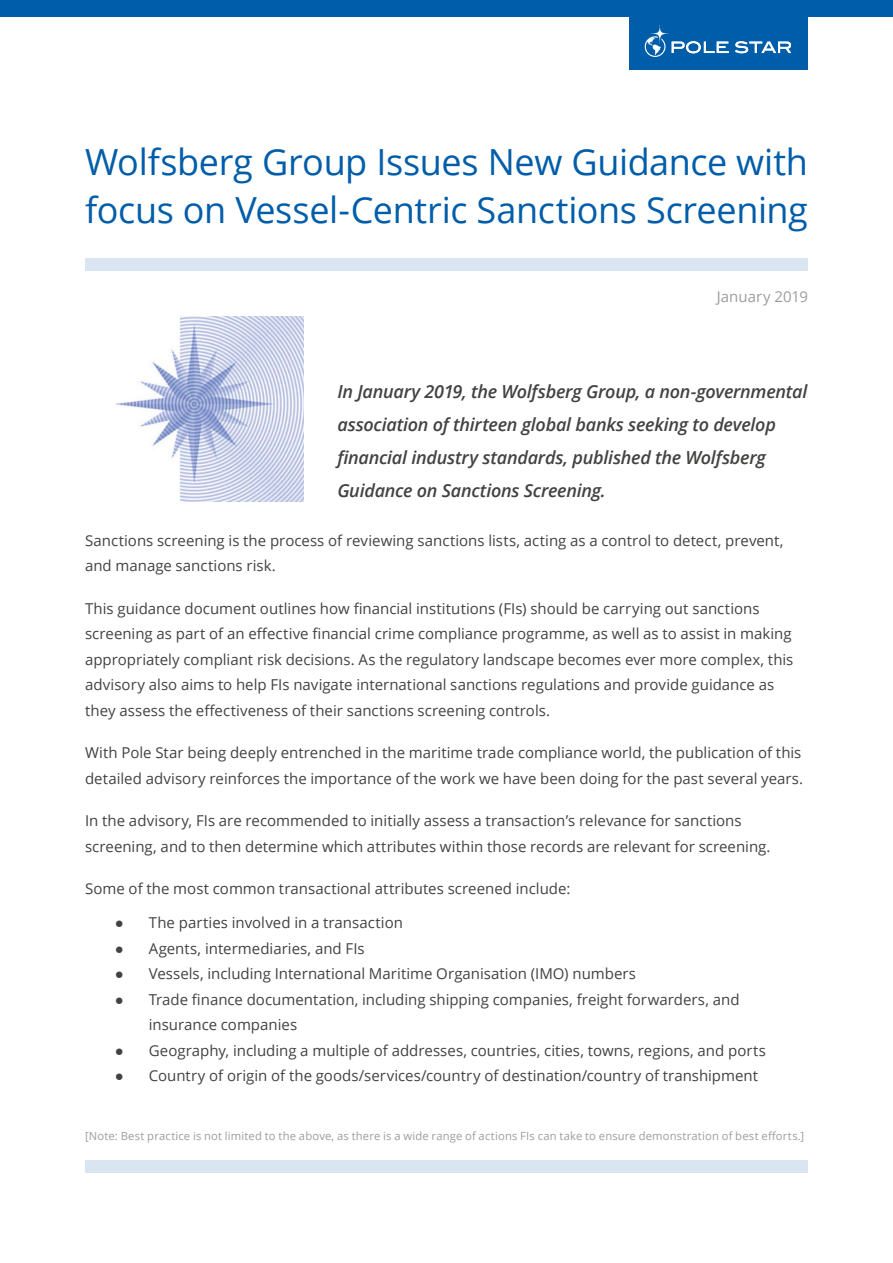
<style>
.page{position:relative;width:893px;height:1263px;background:#fff}
.page>*{position:absolute;margin:0;border:0;box-sizing:border-box;transform-origin:0 0}
.t1{font:36px/48px "Open Sans";letter-spacing:-.01em;color:#005da9}
.t2{font:italic 600 18px/33px "Open Sans";letter-spacing:-.015em;color:#424241}
.t3{font:15px/25.5px "Open Sans";color:#424241}
.t4{font:15px "Open Sans";letter-spacing:.005em;color:#9d9d9c}
.t5{font:11.25px "Open Sans";letter-spacing:.015em;color:#9d9d9c}
.s1{font-family:"Arial"}
</style>
<div class="page">
<div style="left:629px;top:0;width:179px;height:70px;background:#005da9"></div>
<svg style="left:645px;top:25px;width:84px;height:32px"></svg>
<svg style="left:735px;top:41px;width:56px;height:12px"></svg>
<div style="left:0;top:0;width:893px;height:17px;background:#005da9"></div>
<div style="left:85px;top:258px;width:723px;height:13px;background:#d9e6f2"></div>
<div style="left:85px;top:1160px;width:723px;height:13px;background:#d9e6f2"></div>
<img style="left:115px;top:317px;width:188px;height:184px">
<h1 class="t1" style="left:85px;top:137px;width:724px">Wolfsberg Group Issues New Guidance with focus on Vessel-Centric Sanctions Screening</h1>
<p class="t4" style="left:717px;top:286px;width:93px">January 2019</p>
<p class="t2" style="left:337px;top:374px;width:471px">In January 2019, the Wolfsberg Group, a non-governmental association of thirteen global banks seeking to develop financial industry standards, published the Wolfsberg Guidance on Sanctions Screening.</p>
<p class="t3" style="left:85px;top:527px;width:700px">Sanctions screening is the process of reviewing sanctions lists, acting as a control to detect, prevent, and manage sanctions risk.</p>
<p class="t3" style="left:85px;top:595px;width:710px">This guidance document outlines how financial institutions (FIs) should be carrying out sanctions screening as part of an effective financial crime compliance programme, as well as to assist in making appropriately compliant risk decisions. As the regulatory landscape becomes ever more complex, this advisory also aims to help FIs navigate international sanctions regulations and provide guidance as they assess the effectiveness of their sanctions screening controls.</p>
<p class="t3" style="left:85px;top:740px;width:720px">With Pole Star being deeply entrenched in the maritime trade compliance world, the publication of this detailed advisory reinforces the importance of the work we have been doing for the past several years.</p>
<p class="t3" style="left:85px;top:808px;width:687px">In the advisory, FIs are recommended to initially assess a transaction’s relevance for sanctions screening, and to then determine which attributes within those records are relevant for screening.</p>
<p class="t3" style="left:85px;top:876px;width:487px">Some of the most common transactional attributes screened include:</p>
<p class="t3" style="left:115px;top:910px;width:290px"><span class="s1">●</span> The parties involved in a transaction</p>
<p class="t3" style="left:115px;top:935px;width:251px"><span class="s1">●</span> Agents, intermediaries, and FIs</p>
<p class="t3" style="left:115px;top:961px;width:523px"><span class="s1">●</span> Vessels, including International Maritime Organisation (IMO) numbers</p>
<p class="t3" style="left:149px;top:986px;width:592px;text-indent:-34px"><span class="s1">●</span> Trade finance documentation, including shipping companies, freight forwarders, and insurance companies</p>
<p class="t3" style="left:115px;top:1037px;width:653px"><span class="s1">●</span> Geography, including a multiple of addresses, countries, cities, towns, regions, and ports</p>
<p class="t3" style="left:115px;top:1063px;width:645px"><span class="s1">●</span> Country of origin of the goods/services/country of destination/country of transhipment</p>
<p class="t5" style="left:85px;top:1128px;width:721px">[Note: Best practice is not limited to the above, as there is a wide range of actions FIs can take to ensure demonstration of best efforts.]</p>
</div>
